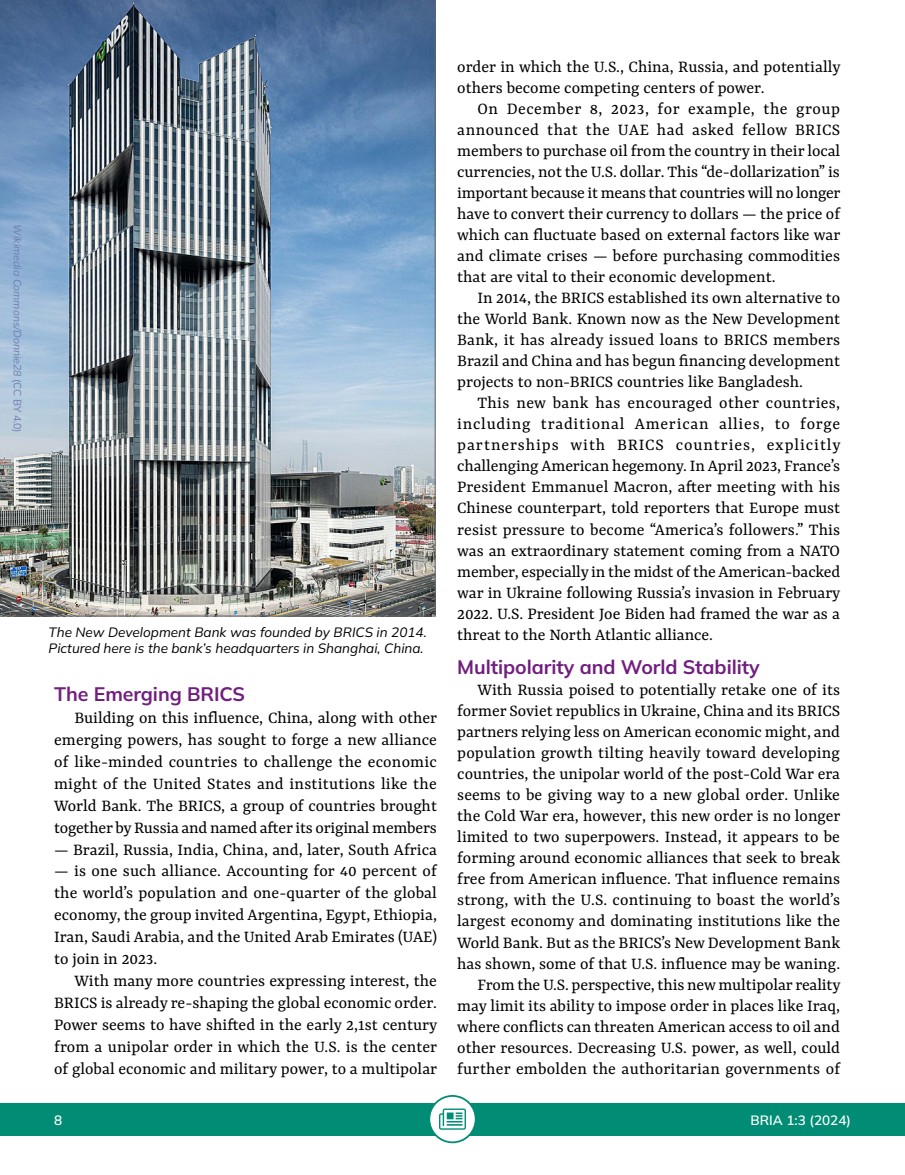
<style>
.page{position:relative;width:905px;height:1175px;background:#fff}
.page>*{position:absolute;margin:0;border:0;box-sizing:border-box;transform-origin:0 0}
.t1{font:700 19.5px "Mulish";letter-spacing:-.005em;color:#711f7e}
.t2{font:18px/21px "Yrsa";color:#000;text-align:justify}
.t3{font:italic 13.5px/16.2px "Mulish";color:#000}
.t4{font:600 13.5px "Mulish";color:#fff}
.t5{font:italic 10.5px "Mulish";letter-spacing:-.005em;color:#717db3}
.s1{font-style:normal}
</style>
<div class="page">
<div style="left:0;top:1102px;width:904px;height:33px;background:#008c75"></div>
<img style="left:0;top:0;width:435px;height:616px">
<div style="left:429px;top:1095px;width:46px;height:47px;background:#fff;border-radius:50%"></div>
<div style="left:428px;top:1095px;width:48px;height:48px;border:2px solid #008c75;border-radius:50%"></div>
<svg style="left:439px;top:1108px;width:27px;height:21px"></svg>
<p class="t5" style="left:25px;top:224px;width:210px;rotate:90deg">Wikimedia Commons/Donnie28 <span class="s1">(CC BY 4.0)</span></p>
<p class="t3" style="left:49px;top:623px;width:379px">The New Development Bank was founded by BRICS in 2014.<br>Pictured here is the bank’s headquarters in Shanghai, China.</p>
<p class="t1" style="left:54px;top:681px;width:192px">The Emerging BRICS</p>
<p class="t2" style="left:54px;top:705px;width:384px;line-height:21.9px;text-indent:20px">Building on this influence, China, along with other emerging powers, has sought to forge a new alliance of like-minded countries to challenge the economic might of the United States and institutions like the World Bank. The BRICS, a group of countries brought together by Russia and named after its original members</p>
<p class="t2" style="left:54px;top:837px;width:384px">— Brazil, Russia, India, China, and, later, South Africa</p>
<p class="t2" style="left:54px;top:859px;width:384px;line-height:21.9px">— is one such alliance. Accounting for 40 percent of the world’s population and one-quarter of the global economy, the group invited Argentina, Egypt, Ethiopia, Iran, Saudi Arabia, and the United Arab Emirates (UAE) to join in 2023.</p>
<p class="t2" style="left:54px;top:968px;width:385px;line-height:21.9px;text-indent:20px">With many more countries expressing interest, the BRICS is already re-shaping the global economic order.<br>Power seems to have shifted in the early 2,1st century from a unipolar order in which the U.S. is the center of global economic and military power, to a multipolar</p>
<p class="t2" style="left:457px;top:55px;width:385px">order in which the U.S., China, Russia, and potentially others become competing centers of power.</p>
<p class="t2" style="left:457px;top:97px;width:385px;text-indent:20px">On December 8, 2023, for example, the group announced that the UAE had asked fellow BRICS members to purchase oil from the country in their local currencies, not the U.S. dollar. This “de-dollarization” is important because it means that countries will no longer have to convert their currency to dollars — the price of which can fluctuate based on external factors like war and climate crises — before purchasing commodities that are vital to their economic development.</p>
<p class="t2" style="left:457px;top:286px;width:384px;text-indent:20px">In 2014, the BRICS established its own alternative to the World Bank. Known now as the New Development Bank, it has already issued loans to BRICS members Brazil and China and has begun financing development projects to non-BRICS countries like Bangladesh.</p>
<p class="t2" style="left:457px;top:391px;width:385px;text-indent:20px">This new bank has encouraged other countries, including traditional American allies, to forge partnerships with BRICS countries, explicitly challenging American hegemony. In April 2023, France’s President Emmanuel Macron, after meeting with his Chinese counterpart, told reporters that Europe must resist pressure to become “America’s followers.” This was an extraordinary statement coming from a NATO member, especially in the midst of the American-backed war in Ukraine following Russia’s invasion in February 2022. U.S. President Joe Biden had framed the war as a threat to the North Atlantic alliance.</p>
<p class="t1" style="left:457px;top:654px;width:304px">Multipolarity and World Stability</p>
<p class="t2" style="left:457px;top:678px;width:385px;text-align:right">With Russia poised to potentially retake one of its former Soviet republics in Ukraine, China and its BRICS partners relying less on American economic might, and population growth tilting heavily toward developing countries, the unipolar world of the post-Cold War era seems to be giving way to a new global order. Unlike the Cold War era, however, this new order is no longer limited to two superpowers. Instead, it appears to be forming around economic alliances that seek to break free from American influence. That influence remains strong, with the U.S. continuing to boast the world’s largest economy and dominating institutions like the World Bank. But as the BRICS’s New Development Bank has shown, some of that U.S. influence may be waning.<br>From the U.S. perspective, this new multipolar reality may limit its ability to impose order in places like Iraq, where conflicts can threaten American access to oil and other resources. Decreasing U.S. power, as well, could further embolden the authoritarian governments of</p>
<p class="t4" style="left:54px;top:1110px;width:10px">8</p>
<p class="t4" style="left:750px;top:1110px;width:102px">BRIA 1:3 (2024)</p>
</div>
